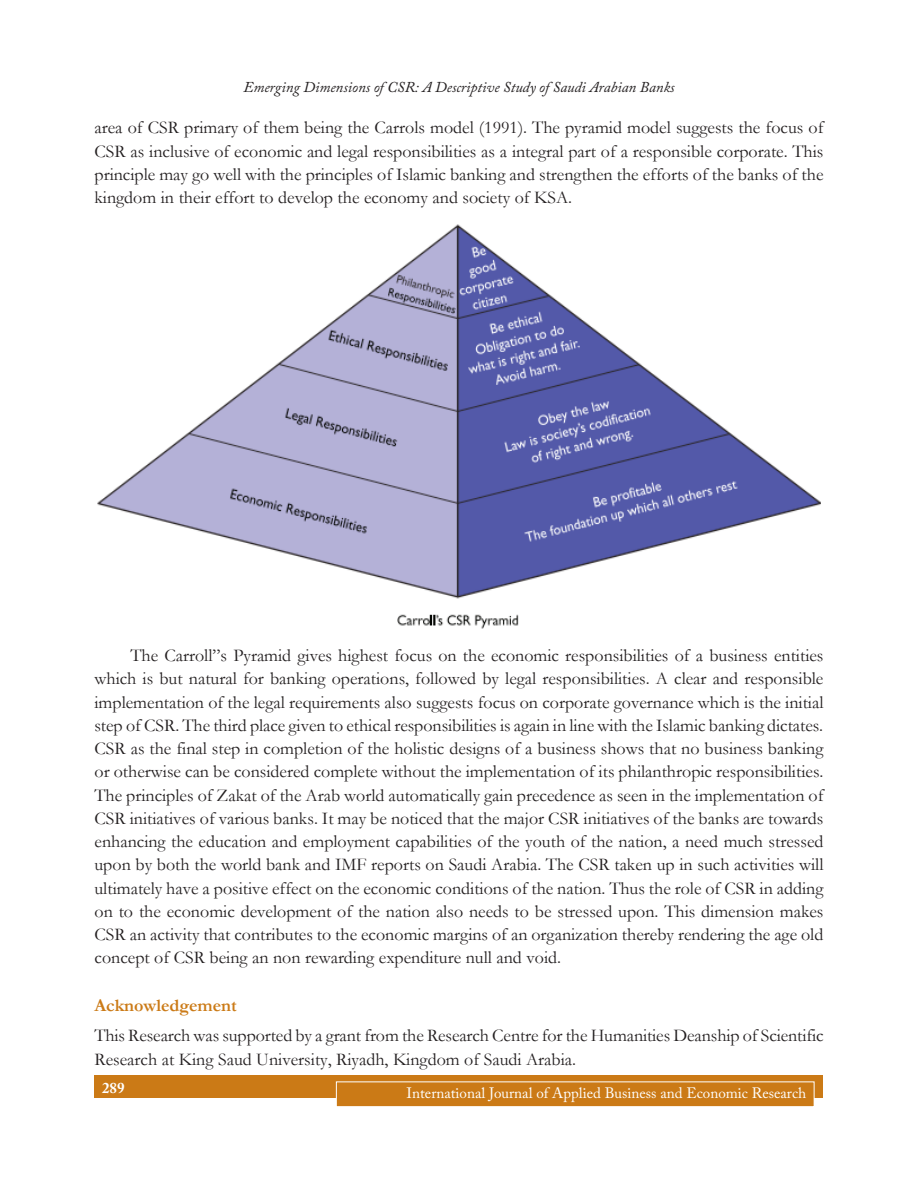
<style>
.page{position:relative;width:918px;height:1188px;background:#fff}
.page>*{position:absolute;margin:0;border:0;box-sizing:border-box;transform-origin:0 0}
.Body_text{font:18px/23.2px "Garamond";color:#231f20;text-align:justify}
.Subhead_2{font:700 18px "Garamond";color:#cb7a16}
.t1{font:italic 15px "Adobe Caslon Pro";color:#231f20}
.t2{font:15px "Adobe Caslon Pro";color:#fff}
.t3{font:700 15px "Adobe Caslon Pro";color:#fff}
</style>
<div class="page">
<div style="left:94px;top:1076px;width:730px;height:22px;background:#cb7a16"></div>
<div style="left:336px;top:1082px;width:478px;height:25px;background:#cb7a16"></div>
<div style="left:336px;top:1082px;width:478px;height:25px;border:1px solid #fff"></div>
<img style="left:97px;top:224px;width:724px;height:405px">
<p class="t1" style="left:243px;top:78px;width:433px">Emerging Dimensions of CSR: A Descriptive Study of Saudi Arabian Banks</p>
<p class="Body_text" style="left:94px;top:116px;width:731px">area of CSR primary of them being the Carrols model (1991). The pyramid model suggests the focus of CSR as inclusive of economic and legal responsibilities as a integral part of a responsible corporate. This principle may go well with the principles of Islamic banking and strengthen the efforts of the banks of the kingdom in their effort to develop the economy and society of KSA.</p>
<p class="Body_text" style="left:94px;top:643px;width:731px;text-indent:36px">The Carroll”s Pyramid gives highest focus on the economic responsibilities of a business entities which is but natural for banking operations, followed by legal responsibilities. A clear and responsible implementation of the legal requirements also suggests focus on corporate governance which is the initial step of CSR. The third place given to ethical responsibilities is again in line with the Islamic banking dictates.<br>CSR as the final step in completion of the holistic designs of a business shows that no business banking or otherwise can be considered complete without the implementation of its philanthropic responsibilities.<br>The principles of Zakat of the Arab world automatically gain precedence as seen in the implementation of CSR initiatives of various banks. It may be noticed that the major CSR initiatives of the banks are towards enhancing the education and employment capabilities of the youth of the nation, a need much stressed upon by both the world bank and IMF reports on Saudi Arabia. The CSR taken up in such activities will ultimately have a positive effect on the economic conditions of the nation. Thus the role of CSR in adding on to the economic development of the nation also needs to be stressed upon. This dimension makes CSR an activity that contributes to the economic margins of an organization thereby rendering the age old concept of CSR being an non rewarding expenditure null and void.</p>
<p class="Subhead_2" style="left:94px;top:993px;width:144px">Acknowledgement</p>
<p class="Body_text" style="left:94px;top:1024px;width:731px">This Research was supported by a grant from the Research Centre for the Humanities Deanship of Scientific<br>Research at King Saud University, Riyadh, Kingdom of Saudi Arabia.</p>
<p class="t3" style="left:102px;top:1079px;width:24px">289</p>
<p class="t2" style="left:407px;top:1084px;width:401px">International Journal of Applied Business and Economic Research</p>
</div>
